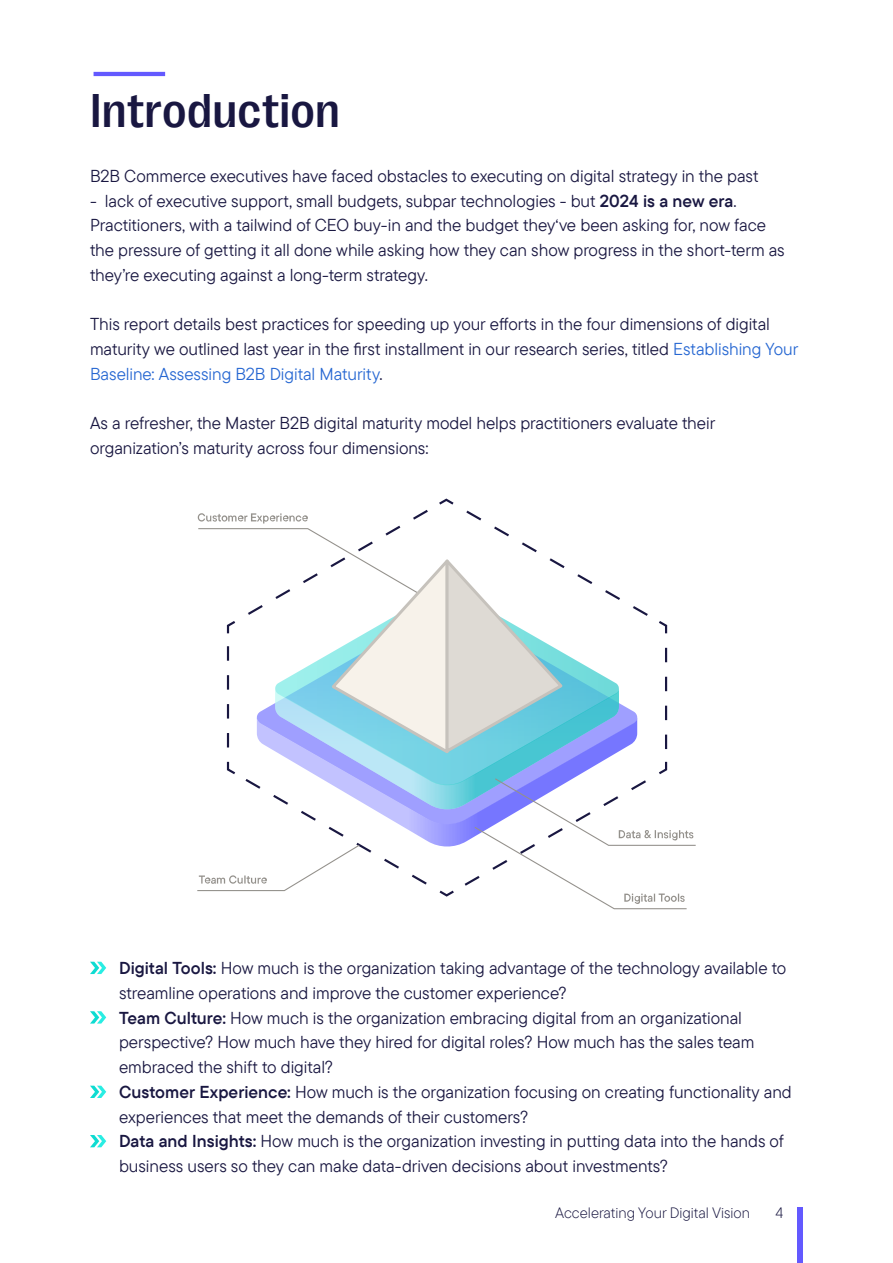
<style>
.page{position:relative;width:893px;height:1263px;background:#fff}
.page>*{position:absolute;margin:0;border:0;box-sizing:border-box;transform-origin:0 0}
.t1{font:500 48px "PP Right Grotesk";letter-spacing:.005em;color:#191741}
.t2{font:17.25px/24.8px "TT Commons Pro";letter-spacing:-.005em;color:#191741}
.t3{font:300 15px "TT Commons Pro";color:#191741}
.s1{font-family:"TT Commons Pro Db"}
.s2{color:#2667d2}
</style>
<div class="page">
<div style="left:798px;top:1207px;width:5px;height:56px;background:#6359ff"></div>
<svg style="left:197px;top:498px;width:499px;height:412px"></svg>
<hr style="left:94px;top:72px;width:71px;height:4px;background:#6359ff">
<svg style="left:90px;top:962px;width:16px;height:12px"></svg>
<svg style="left:90px;top:1011px;width:16px;height:12px"></svg>
<svg style="left:90px;top:1086px;width:16px;height:12px"></svg>
<svg style="left:90px;top:1135px;width:16px;height:12px"></svg>
<h1 class="t1" style="left:90px;top:84px;width:251px">Introduction</h1>
<p class="t2" style="left:90px;top:163px;width:670px">B2B Commerce executives have faced obstacles to executing on digital strategy in the past</p>
<p class="t2" style="left:90px;top:188px;width:696px">- lack of executive support, small budgets, subpar technologies - but <span class="s1">2024 is a new era</span>.<br>Practitioners, with a tailwind of CEO buy-in and the budget they‘ve been asking for, now face the pressure of getting it all done while asking how they can show progress in the short-term as they’re executing against a long-term strategy.</p>
<p class="t2" style="left:90px;top:312px;width:710px">This report details best practices for speeding up your efforts in the four dimensions of digital maturity we outlined last year in the first installment in our research series, titled <span class="s2">Establishing Your<br>Baseline: Assessing B2B Digital Maturity</span>.</p>
<p class="t2" style="left:90px;top:411px;width:627px">As a refresher, the Master B2B digital maturity model helps practitioners evaluate their organization’s maturity across four dimensions:</p>
<p class="t2" style="left:119px;top:955px;width:674px"><span class="s1">Digital Tools:</span> How much is the organization taking advantage of the technology available to streamline operations and improve the customer experience?<br><span class="s1">Team Culture:</span> How much is the organization embracing digital from an organizational perspective? How much have they hired for digital roles? How much has the sales team embraced the shift to digital?<br><span class="s1">Customer Experience:</span> How much is the organization focusing on creating functionality and experiences that meet the demands of their customers?<br><span class="s1">Data and Insights:</span> How much is the organization investing in putting data into the hands of business users so they can make data-driven decisions about investments?</p>
<p class="t3" style="left:555px;top:1202px;width:196px">Accelerating Your Digital Vision</p>
<p class="t3" style="left:775px;top:1202px;width:9px">4</p>
</div>
